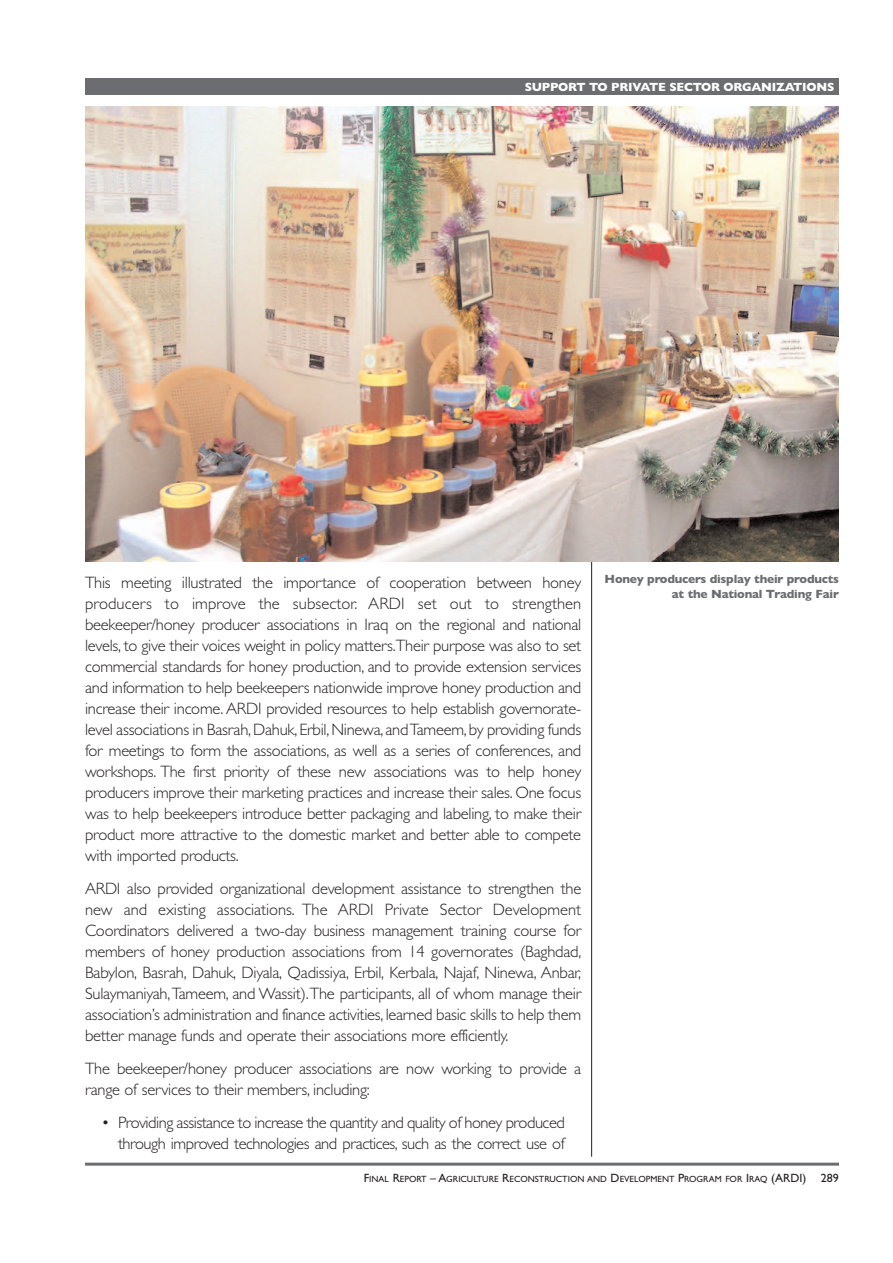
<style>
.page{position:relative;width:893px;height:1263px;background:#fff}
.page>*{position:absolute;margin:0;border:0;box-sizing:border-box;transform-origin:0 0}
.t1{font:300 16.5px/21px "Gill Sans";letter-spacing:-.015em;color:#231f20;text-align:justify}
.t2{font:700 12px/15px "Gill Sans";letter-spacing:-.02em;color:#6c6d70;text-align:right}
.t3{font:700 12px "Gill Sans";letter-spacing:-.02em;color:#fff}
.t4{font:9px "Gill Sans";color:#231f20}
.s1{font-size:12px}
</style>
<div class="page">
<hr style="left:591px;top:106px;width:1px;height:1051px;background:#231f20">
<div style="left:85px;top:78px;width:754px;height:16px;background:#6c6d70"></div>
<hr style="left:85px;top:1163px;width:754px;height:3px;background:#6c6d70">
<img style="left:85px;top:106px;width:754px;height:455px">
<p class="t3" style="left:525px;top:80px;width:311px">SUPPORT TO PRIVATE SECTOR ORGANIZATIONS</p>
<p class="t1" style="left:85px;top:571px;width:498px">This meeting illustrated the importance of cooperation between honey producers to improve the subsector. ARDI set out to strengthen beekeeper/honey producer associations in Iraq on the regional and national levels, to give their voices weight in policy matters.Their purpose was also to set commercial standards for honey production, and to provide extension services and information to help beekeepers nationwide improve honey production and increase their income. ARDI provided resources to help establish governorate&shy;level associations in Basrah,Dahuk,Erbil,Ninewa,and Tameem,by providing funds for meetings to form the associations, as well as a series of conferences, and workshops. The first priority of these new associations was to help honey producers improve their marketing practices and increase their sales. One focus was to help beekeepers introduce better packaging and labeling, to make their product more attractive to the domestic market and better able to compete with imported products.</p>
<p class="t1" style="left:85px;top:877px;width:498px">ARDI also provided organizational development assistance to strengthen the new and existing associations. The ARDI Private Sector Development Coordinators delivered a two-day business management training course for members of honey production associations from 14 governorates (Baghdad, Babylon, Basrah, Dahuk, Diyala, Qadissiya, Erbil, Kerbala, Najaf, Ninewa, Anbar, Sulaymaniyah,Tameem, and Wassit).The participants, all of whom manage their association’s administration and finance activities, learned basic skills to help them better manage funds and operate their associations more efficiently.</p>
<p class="t1" style="left:85px;top:1057px;width:498px">The beekeeper/honey producer associations are now working to provide a range of services to their members, including:</p>
<p class="t1" style="left:102px;top:1111px;width:465px;text-align:right">• Providing assistance to increase the quantity and quality of honey produced through improved technologies and practices, such as the correct use of</p>
<p class="t2" style="left:605px;top:571px;width:236px">Honey producers display their products at the National Trading Fair</p>
<p class="t4" style="left:364px;top:1173px;width:477px"><span class="s1">F</span>INAL <span class="s1">R</span>EPORT <span class="s1">– A</span>GRICULTURE <span class="s1">R</span>ECONSTRUCTION AND <span class="s1">D</span>EVELOPMENT <span class="s1">P</span>ROGRAM FOR <span class="s1">I</span>RAQ <span class="s1">(ARDI) 289</span></p>
</div>
